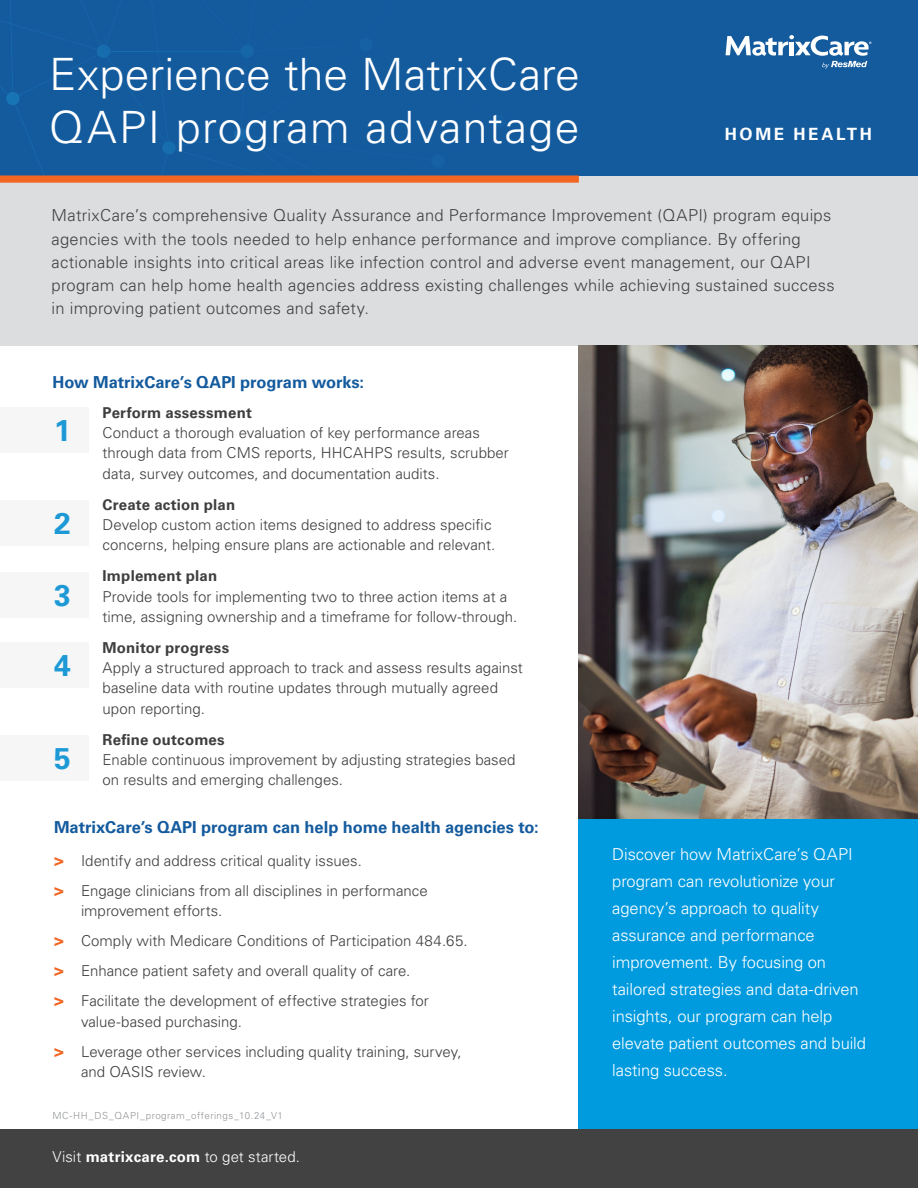
<style>
.page{position:relative;width:918px;height:1188px;background:#fff}
.page>*{position:absolute;margin:0;border:0;box-sizing:border-box;transform-origin:0 0}
.t1{font:300 44.55px/52.3px "Univers LT Std";letter-spacing:.015em;color:#fff}
.t2{font:700 30px "Univers LT Std";color:#1d99d6}
.t3{font:700 16.95px "Univers LT Std";letter-spacing:.155em;color:#fff}
.Body_Copy{font:300 16.5px/23.2px "Univers LT Std";letter-spacing:.015em;color:#424243}
.Body_Copy-2{font:300 16.5px/27px "Univers LT Std";letter-spacing:-.005em;color:#fff}
.t4{font:700 16.5px "Univers LT Std";letter-spacing:-.005em;color:#145b9e}
.t5{font:300 15px/20.2px "Univers LT Std";color:#3e3e3f}
.Bulllet_list{font:300 15px "Univers LT Std";letter-spacing:.005em;color:#fff}
.t6{font:300 9.75px "Univers LT Std";letter-spacing:.05em;color:#939598}
.s1{font-weight:700}
.s2{font-weight:700;font-size:16.5px;color:#f26522}
</style>
<div class="page">
<div style="left:0;top:176px;width:918px;height:169px;background:#dcdddf"></div>
<div style="left:0;top:0;width:918px;height:176px;background:#145b9e"></div>
<div style="left:431px;top:154px;width:14px;height:14px;background:#1561a4;border-radius:50%"></div>
<div style="left:359px;top:38px;width:14px;height:13px;background:#1561a3;border-radius:50%"></div>
<div style="left:162px;top:141px;width:14px;height:13px;background:#166dae;border-radius:50%"></div>
<div style="left:240px;top:45px;width:14px;height:13px;background:#1566a7;border-radius:50%"></div>
<div style="left:97px;top:45px;width:13px;height:13px;background:#166dae;border-radius:50%"></div>
<div style="left:234px;top:128px;width:13px;height:13px;background:#1669aa;border-radius:50%"></div>
<div style="left:6px;top:92px;width:14px;height:13px;background:#1874b5;border-radius:50%"></div>
<div style="left:493px;top:115px;width:13px;height:13px;background:#145fa1;border-radius:50%"></div>
<svg style="left:726px;top:35px;width:146px;height:34px"></svg>
<div style="left:0;top:175px;width:579px;height:8px;background:#f26522"></div>
<img style="left:579px;top:345px;width:339px;height:474px">
<div style="left:579px;top:819px;width:339px;height:311px;background:#009bde"></div>
<div style="left:0;top:1130px;width:918px;height:58px;background:#424243"></div>
<div style="left:0;top:407px;width:89px;height:46px;background:#f6f6f6"></div>
<div style="left:0;top:500px;width:89px;height:46px;background:#f6f6f6"></div>
<div style="left:0;top:572px;width:89px;height:46px;background:#f6f6f6"></div>
<div style="left:0;top:643px;width:89px;height:45px;background:#f6f6f6"></div>
<div style="left:0;top:736px;width:89px;height:45px;background:#f6f6f6"></div>
<p class="t1" style="left:49px;top:48px;width:532px">Experience the MatrixCare<br>QAPI program advantage</p>
<p class="t3" style="left:725px;top:124px;width:149px">HOME HEALTH</p>
<p class="Body_Copy" style="left:52px;top:204px;width:785px">MatrixCare’s comprehensive Quality Assurance and Performance Improvement (QAPI) program equips agencies with the tools needed to help enhance performance and improve compliance. By offering actionable insights into critical areas like infection control and adverse event management, our QAPI program can help home health agencies address existing challenges while achieving sustained success in improving patient outcomes and safety.</p>
<p class="t4" style="left:52px;top:372px;width:313px">How MatrixCare’s QAPI program works:</p>
<p class="t2" style="left:54px;top:413px;width:18px">1</p>
<p class="t2" style="left:54px;top:506px;width:18px">2</p>
<p class="t2" style="left:54px;top:578px;width:18px">3</p>
<p class="t2" style="left:54px;top:648px;width:18px">4</p>
<p class="t2" style="left:54px;top:741px;width:18px">5</p>
<p class="t5" style="left:103px;top:403px;width:408px"><span class="s1">Perform assessment<br></span>Conduct a thorough evaluation of key performance areas through data from CMS reports, HHCAHPS results, scrubber data, survey outcomes, and documentation audits.</p>
<p class="t5" style="left:103px;top:494px;width:394px"><span class="s1">Create action plan<br></span>Develop custom action items designed to address specific concerns, helping ensure plans are actionable and relevant.</p>
<p class="t5" style="left:103px;top:566px;width:416px"><span class="s1">Implement plan<br></span>Provide tools for implementing two to three action items at a time, assigning ownership and a timeframe for follow-through.</p>
<p class="t5" style="left:103px;top:637px;width:422px"><span class="s1">Monitor progress<br></span>Apply a structured approach to track and assess results against baseline data with routine updates through mutually agreed upon reporting.</p>
<p class="t5" style="left:103px;top:729px;width:414px"><span class="s1">Refine outcomes<br></span>Enable continuous improvement by adjusting strategies based on results and emerging challenges.</p>
<p class="t4" style="left:54px;top:817px;width:486px">MatrixCare’s QAPI program can help home health agencies to:</p>
<p class="t5" style="left:54px;top:851px;width:309px"><span class="s2">&gt;</span> Identify and address critical quality issues.</p>
<p class="t5" style="left:81px;top:881px;width:348px;text-indent:-27px"><span class="s2">&gt;</span> Engage clinicians from all disciplines in performance improvement efforts.</p>
<p class="t5" style="left:54px;top:931px;width:415px"><span class="s2">&gt;</span> Comply with Medicare Conditions of Participation 484.65.</p>
<p class="t5" style="left:54px;top:961px;width:358px"><span class="s2">&gt;</span> Enhance patient safety and overall quality of care.</p>
<p class="t5" style="left:81px;top:991px;width:349px;text-indent:-27px"><span class="s2">&gt;</span> Facilitate the development of effective strategies for value-based purchasing.</p>
<p class="t5" style="left:81px;top:1041px;width:382px;text-indent:-27px"><span class="s2">&gt;</span> Leverage other services including quality training, survey, and OASIS review.</p>
<p class="t6" style="left:52px;top:1110px;width:232px">MC-HH_DS_QAPI_program_offerings_10.24_V1</p>
<p class="Bulllet_list" style="left:52px;top:1147px;width:249px">Visit <span class="s1">matrixcare.com</span> to get started.</p>
<p class="Body_Copy-2" style="left:612px;top:841px;width:255px">Discover how MatrixCare’s QAPI program can revolutionize your agency’s approach to quality assurance and performance improvement. By focusing on tailored strategies and data-driven insights, our program can help elevate patient outcomes and build lasting success.</p>
</div>
